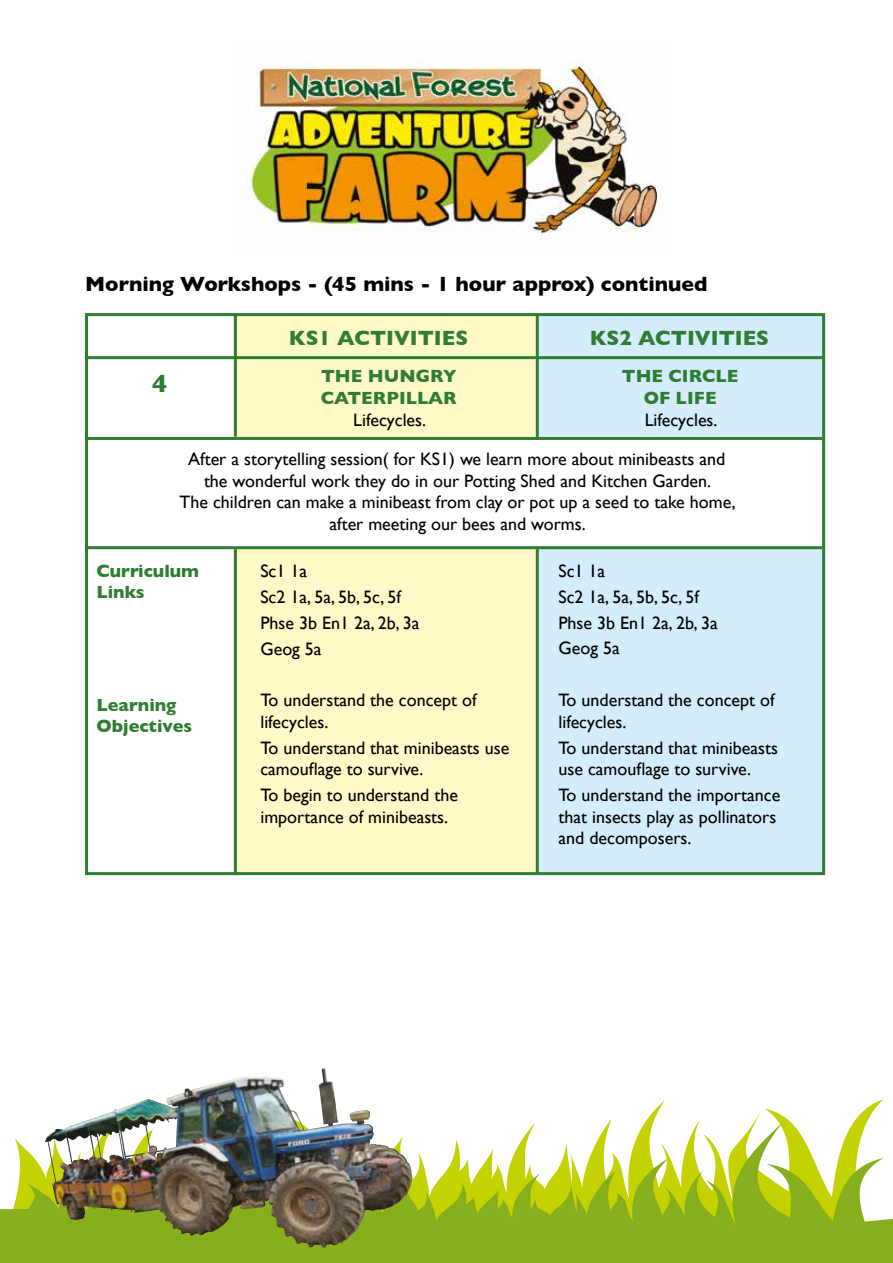
<style>
.page{position:relative;width:893px;height:1263px;background:#fff}
.page>*{position:absolute;margin:0;border:0;box-sizing:border-box;transform-origin:0 0}
.t1{font:700 25.5px "Gill Sans";color:#2f7c33}
.t2{font:700 21px "Gill Sans";color:#000}
.t3{font:700 21px "Gill Sans";color:#2f7c33}
.t4{font:18px/21.6px "Gill Sans";color:#000}
.t5{font:700 18px/21.6px "Gill Sans";color:#2f7c33}
</style>
<div class="page">
<img style="left:246px;top:59px;width:415px;height:175px">
<svg style="left:329px;top:1099px;width:555px;height:22px"></svg>
<svg style="left:0;top:1121px;width:893px;height:142px;fill:#87af1d"></svg>
<img style="left:45px;top:1068px;width:284px;height:137px">
<div style="left:536px;top:548px;width:287px;height:324px;background:#d4edfc"></div>
<div style="left:537px;top:313px;width:288px;height:126px;background:#d4edfc"></div>
<div style="left:235px;top:548px;width:302px;height:326px;background:#fff9c7"></div>
<div style="left:235px;top:315px;width:302px;height:125px;background:#fff9c7"></div>
<div style="left:85px;top:313px;width:740px;height:562px;border:3px solid #2f7c33"></div>
<hr style="left:234px;top:315px;width:3px;height:122px;background:#2f7c33">
<hr style="left:536px;top:315px;width:3px;height:123px;background:#2f7c33">
<hr style="left:85px;top:356px;width:737px;height:3px;background:#2f7c33">
<hr style="left:85px;top:437px;width:737px;height:3px;background:#2f7c33">
<hr style="left:85px;top:546px;width:737px;height:3px;background:#2f7c33">
<hr style="left:234px;top:549px;width:3px;height:326px;background:#2f7c33">
<hr style="left:536px;top:549px;width:3px;height:325px;background:#2f7c33">
<p class="t2" style="left:85px;top:267px;width:624px">Morning Workshops - (45 mins - 1 hour approx) continued</p>
<p class="t3" style="left:289px;top:321px;width:181px">KS1 ACTIVITIES</p>
<p class="t3" style="left:590px;top:321px;width:181px">KS2 ACTIVITIES</p>
<h1 class="t1" style="left:152px;top:363px;width:17px">4</h1>
<p class="t5" style="left:321px;top:365px;width:137px">THE HUNGRY<br>CATERPILLAR</p>
<p class="t4" style="left:353px;top:409px;width:74px">Lifecycles.</p>
<p class="t5" style="left:622px;top:365px;width:118px;text-align:center">THE CIRCLE<br>OF LIFE</p>
<p class="t4" style="left:188px;top:400px;width:539px;line-height:39.5px;text-indent:456px">Lifecycles.<br>After a storytelling session( for KS1) we learn more about minibeasts and</p>
<p class="t4" style="left:180px;top:470px;width:558px;text-align:center">the wonderful work they do in our Potting Shed and Kitchen Garden.<br>The children can make a minibeast from clay or pot up a seed to take home, after meeting our bees and worms.</p>
<p class="t5" style="left:96px;top:560px;width:104px">Curriculum<br>Links</p>
<p class="t4" style="left:558px;top:558px;width:161px;line-height:25.8px">Sc1 1a<br>Sc2 1a, 5a, 5b, 5c, 5f<br>Phse 3b En1 2a, 2b, 3a<br>Geog 5a</p>
<p class="t4" style="left:558px;top:689px;width:218px">To understand the concept of lifecycles.</p>
<p class="t4" style="left:558px;top:736px;width:221px">To understand that minibeasts use camouflage to survive.</p>
<p class="t4" style="left:558px;top:784px;width:223px">To understand the importance that insects play as pollinators and decomposers.</p>
<p class="t4" style="left:260px;top:558px;width:161px;line-height:25.8px">Sc1 1a<br>Sc2 1a, 5a, 5b, 5c, 5f<br>Phse 3b En1 2a, 2b, 3a<br>Geog 5a</p>
<p class="t4" style="left:260px;top:689px;width:218px">To understand the concept of lifecycles.</p>
<p class="t4" style="left:260px;top:737px;width:250px">To understand that minibeasts use camouflage to survive.</p>
<p class="t4" style="left:260px;top:784px;width:199px">To begin to understand the importance of minibeasts.</p>
<p class="t5" style="left:96px;top:693px;width:97px">Learning<br>Objectives</p>
</div>
